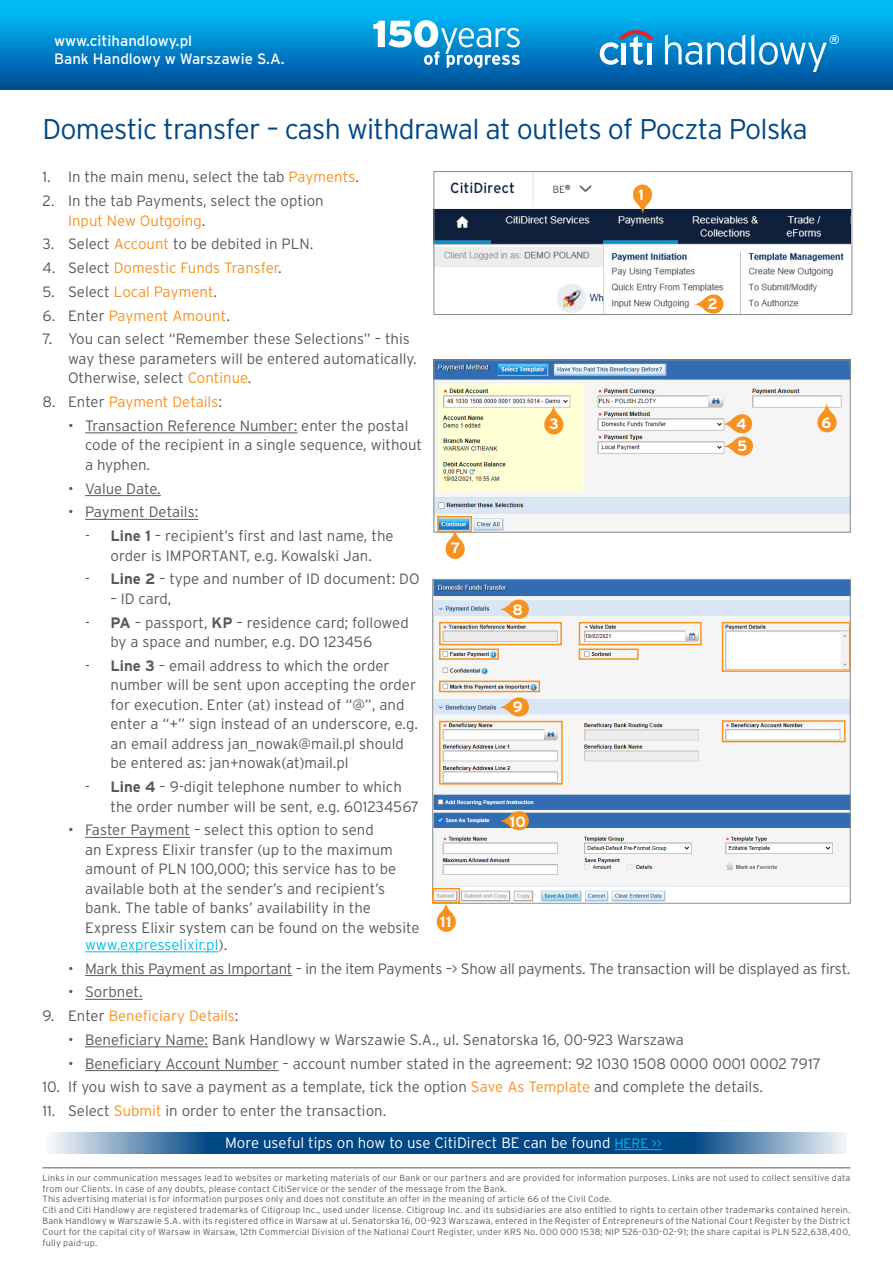
<style>
.page{position:relative;width:893px;height:1263px;background:#fff}
.page>*{position:absolute;margin:0;border:0;box-sizing:border-box;transform-origin:0 0}
.t1{font:300 28.5px "Interstate Pl";letter-spacing:-.025em;color:#004785}
.t2{font:300 15px/19.5px "Interstate Pl";color:#58595b}
.t3{font:300 15px "Interstate Pl";color:#f7921e}
.t4{font:300 15px "Interstate Pl";letter-spacing:-.02em;color:#58595b}
.t5{font:300 15px "Interstate Pl";color:#fff}
.t6{font:15px/18px "Interstate Pl";color:#fff}
.t7{font:300 15px "Interstate Pl";color:#00bdf2}
.t8{font:700 15px "Interstate Pl";color:#fff}
.t9{font:12.6px "Interstate Pl";color:#fff}
.t10{font:300 9px/10.8px "Interstate Pl";letter-spacing:.025em;color:#58595b}
.s1{color:#f7921e}
.s2{color:#58595b}
.s3{font-weight:700}
.s4{font-size:13.5px;color:#00bdf2}
</style>
<div class="page">
<div style="left:0;top:0;width:893px;height:90px;background:linear-gradient(to bottom,#00c7ff,#004c97)"></div>
<svg style="left:665px;top:34px;width:80px;height:31px"></svg>
<svg style="left:751px;top:34px;width:76px;height:38px;background:#3799d1"></svg>
<svg style="left:600px;top:30px;width:54px;height:35px"></svg>
<hr style="left:647px;top:43px;width:4px;height:21px;background:#fff">
<svg style="left:373px;top:20px;width:147px;height:48px"></svg>
<img style="left:436px;top:173px;width:414px;height:140px">
<div style="left:434px;top:171px;width:418px;height:144px;border:1px solid #8a8c8e"></div>
<svg style="left:633px;top:185px;width:19px;height:29px"></svg>
<hr style="left:85px;top:951px;width:133px;height:1px;background:#00bdf2">
<hr style="left:85px;top:975px;width:207px;height:1px;background:#58595b">
<hr style="left:85px;top:999px;width:58px;height:1px;background:#58595b">
<hr style="left:85px;top:1046px;width:123px;height:1px;background:#58595b">
<hr style="left:85px;top:1070px;width:194px;height:1px;background:#58595b">
<svg style="left:52px;top:1132px;width:793px;height:21px;background:#2f699b"></svg>
<hr style="left:614px;top:1149px;width:48px;height:1px;background:#00bdf2">
<hr style="left:85px;top:433px;width:212px;height:1px;background:#58595b">
<hr style="left:85px;top:495px;width:76px;height:1px;background:#58595b">
<hr style="left:85px;top:519px;width:113px;height:1px;background:#58595b">
<hr style="left:85px;top:837px;width:105px;height:1px;background:#58595b">
<svg style="left:694px;top:294px;width:29px;height:20px"></svg>
<img style="left:436px;top:362px;width:412px;height:168px">
<div style="left:434px;top:360px;width:416px;height:172px;border:1px solid #8a8c8e"></div>
<div style="left:437px;top:516px;width:35px;height:16px;border:2px solid #f7921e"></div>
<svg style="left:817px;top:403px;width:20px;height:29px"></svg>
<svg style="left:446px;top:530px;width:19px;height:29px"></svg>
<svg style="left:544px;top:405px;width:19px;height:29px"></svg>
<svg style="left:723px;top:414px;width:30px;height:42px"></svg>
<img style="left:434px;top:581px;width:414px;height:320px">
<div style="left:432px;top:579px;width:418px;height:324px;border:1px solid #8a8c8e"></div>
<div style="left:439px;top:648px;width:60px;height:12px;border:2px solid #f7921e"></div>
<div style="left:439px;top:622px;width:123px;height:23px;border:2px solid #f7921e"></div>
<div style="left:579px;top:622px;width:123px;height:23px;border:2px solid #f7921e"></div>
<div style="left:439px;top:721px;width:124px;height:63px;border:2px solid #f7921e"></div>
<div style="left:432px;top:888px;width:28px;height:15px;border:2px solid #f7921e"></div>
<svg style="left:500px;top:600px;width:29px;height:19px"></svg>
<svg style="left:500px;top:697px;width:29px;height:19px"></svg>
<svg style="left:500px;top:811px;width:29px;height:19px"></svg>
<svg style="left:437px;top:902px;width:19px;height:30px"></svg>
<div style="left:722px;top:720px;width:124px;height:22px;border:2px solid #f7921e"></div>
<div style="left:722px;top:622px;width:128px;height:50px;border:2px solid #f7921e"></div>
<div style="left:439px;top:681px;width:101px;height:11px;border:2px solid #f7921e"></div>
<div style="left:579px;top:648px;width:60px;height:12px;border:2px solid #f7921e"></div>
<hr style="left:43px;top:1167px;width:807px;height:1px;background:#58595b">
<p class="t6" style="left:54px;top:32px;width:232px">www.citihandlowy.pl<br>Bank Handlowy w Warszawie S.A.</p>
<p class="t9" style="left:829px;top:32px;width:12px">®</p>
<p class="t1" style="left:43px;top:113px;width:767px">Domestic transfer – cash withdrawal at outlets of Poczta Polska</p>
<p class="t2" style="left:43px;top:167px;width:318px">1. In the main menu, select the tab <span class="s1">Payments</span>.</p>
<p class="t2" style="left:68px;top:191px;width:257px;text-indent:-26px">2. In the tab Payments, select the option<br><span class="s1">Input New Outgoing</span>.</p>
<p class="t2" style="left:43px;top:234px;width:272px">3. Select <span class="s1">Account</span> to be debited in PLN.</p>
<p class="t3" style="left:43px;top:259px;width:241px"><span class="s2">4. Select</span> Domestic Funds Transfer<span class="s2">.</span></p>
<p class="t3" style="left:43px;top:283px;width:176px"><span class="s2">5. Select</span> Local Payment<span class="s2">.</span></p>
<p class="t3" style="left:43px;top:307px;width:189px"><span class="s2">6. Enter</span> Payment Amount<span class="s2">.</span></p>
<p class="t2" style="left:68px;top:329px;width:350px;text-indent:-26px">7. You can select “Remember these Selections” – this way these parameters will be entered automatically.<br>Otherwise, select <span class="s1">Continue</span>.</p>
<p class="t3" style="left:43px;top:393px;width:181px"><span class="s2">8. Enter</span> Payment Details<span class="s2">:</span></p>
<p class="t2" style="left:85px;top:416px;width:339px;text-indent:-17px">• Transaction Reference Number: enter the postal code of the recipient in a single sequence, without a hyphen.</p>
<p class="t2" style="left:68px;top:478px;width:94px">• Value Date.</p>
<p class="t2" style="left:68px;top:502px;width:132px">• Payment Details:</p>
<p class="t2" style="left:85px;top:526px;width:310px;text-align:center">- <span class="s3">Line 1</span> – recipient’s first and last name, the order is IMPORTANT, e.g. Kowalski Jan.</p>
<p class="t2" style="left:85px;top:569px;width:336px">- <span class="s3">Line 2</span> – type and number of ID document: DO</p>
<p class="t2" style="left:111px;top:589px;width:63px">– ID card,</p>
<p class="t2" style="left:111px;top:612px;width:300px;text-indent:-26px">- <span class="s3">PA</span> – passport, <span class="s3">KP</span> – residence card; followed by a space and number, e.g. DO 123456</p>
<p class="t2" style="left:111px;top:656px;width:309px;text-indent:-26px">- <span class="s3">Line 3</span> – email address to which the order number will be sent upon accepting the order for execution. Enter (at) instead of “@”, and enter a “+” sign instead of an underscore, e.g. an email address jan_nowak@mail.pl should be entered as: jan+nowak(at)mail.pl</p>
<p class="t2" style="left:111px;top:777px;width:310px;text-indent:-26px">- <span class="s3">Line 4</span> – 9-digit telephone number to which the order number will be sent, e.g. 601234567</p>
<p class="t2" style="left:85px;top:820px;width:336px;text-indent:-17px">• Faster Payment – select this option to send<br>an Express Elixir transfer (up to the maximum amount of PLN 100,000; this service has to be available both at the sender’s and recipient’s bank. The table of banks’ availability in the Express Elixir system can be found on the website</p>
<p class="t8" style="left:451px;top:540px;width:11px">7</p>
<p class="t8" style="left:440px;top:913px;width:13px">11</p>
<p class="t8" style="left:638px;top:186px;width:7px">1</p>
<p class="t8" style="left:707px;top:296px;width:12px">2</p>
<p class="t8" style="left:549px;top:415px;width:11px">3</p>
<p class="t8" style="left:736px;top:415px;width:12px">4</p>
<p class="t8" style="left:737px;top:438px;width:12px">5</p>
<p class="t8" style="left:512px;top:601px;width:12px">8</p>
<p class="t8" style="left:513px;top:699px;width:11px">9</p>
<p class="t8" style="left:510px;top:813px;width:18px">10</p>
<p class="t8" style="left:821px;top:414px;width:11px">6</p>
<p class="t7" style="left:85px;top:936px;width:144px">www.expresselixir.pl<span class="s2">).</span></p>
<p class="t4" style="left:68px;top:960px;width:784px">• Mark this Payment as Important – in the item Payments –&gt; Show all payments. The transaction will be displayed as first.</p>
<p class="t2" style="left:68px;top:982px;width:76px">• Sorbnet.</p>
<p class="t3" style="left:43px;top:1007px;width:198px"><span class="s2">9. Enter</span> Beneficiary Details<span class="s2">:</span></p>
<p class="t2" style="left:68px;top:1030px;width:617px">• Beneficiary Name: Bank Handlowy w Warszawie S.A., ul. Senatorska 16, 00-923 Warszawa</p>
<p class="t2" style="left:68px;top:1053px;width:755px">• Beneficiary Account Number – account number stated in the agreement: 92 1030 1508 0000 0001 0002 7917</p>
<p class="t2" style="left:43px;top:1077px;width:722px">10. If you wish to save a payment as a template, tick the option <span class="s1">Save As Template</span> and complete the details.</p>
<p class="t2" style="left:43px;top:1101px;width:345px">11. Select <span class="s1">Submit</span> in order to enter the transaction.</p>
<p class="t5" style="left:225px;top:1134px;width:439px">More useful tips on how to use CitiDirect BE can be found <span class="s4">HERE &gt;&gt;</span></p>
<p class="t10" style="left:43px;top:1172px;width:809px">Links in our communication messages lead to websites or marketing materials of our Bank or our partners and are provided for information purposes. Links are not used to collect sensitive data from our Clients. In case of any doubts, please contact CitiService or the sender of the message from the Bank.</p>
<p class="t10" style="left:43px;top:1194px;width:571px">This advertising material is for information purposes only and does not constitute an offer in the meaning of article 66 of the Civil Code.</p>
<p class="t10" style="left:43px;top:1204px;width:809px;text-align:justify">Citi and Citi Handlowy are registered trademarks of Citigroup Inc., used under license. Citigroup Inc. and its subsidiaries are also entitled to rights to certain other trademarks contained herein.<br>Bank Handlowy w Warszawie S.A. with its registered office in Warsaw at ul. Senatorska 16, 00-923 Warszawa, entered in the Register of Entrepreneurs of the National Court Register by the District Court for the capital city of Warsaw in Warsaw, 12th Commercial Division of the National Court Register, under KRS No. 000 000 1538; NIP 526-030-02-91; the share capital is PLN 522,638,400, fully paid-up.</p>
</div>
